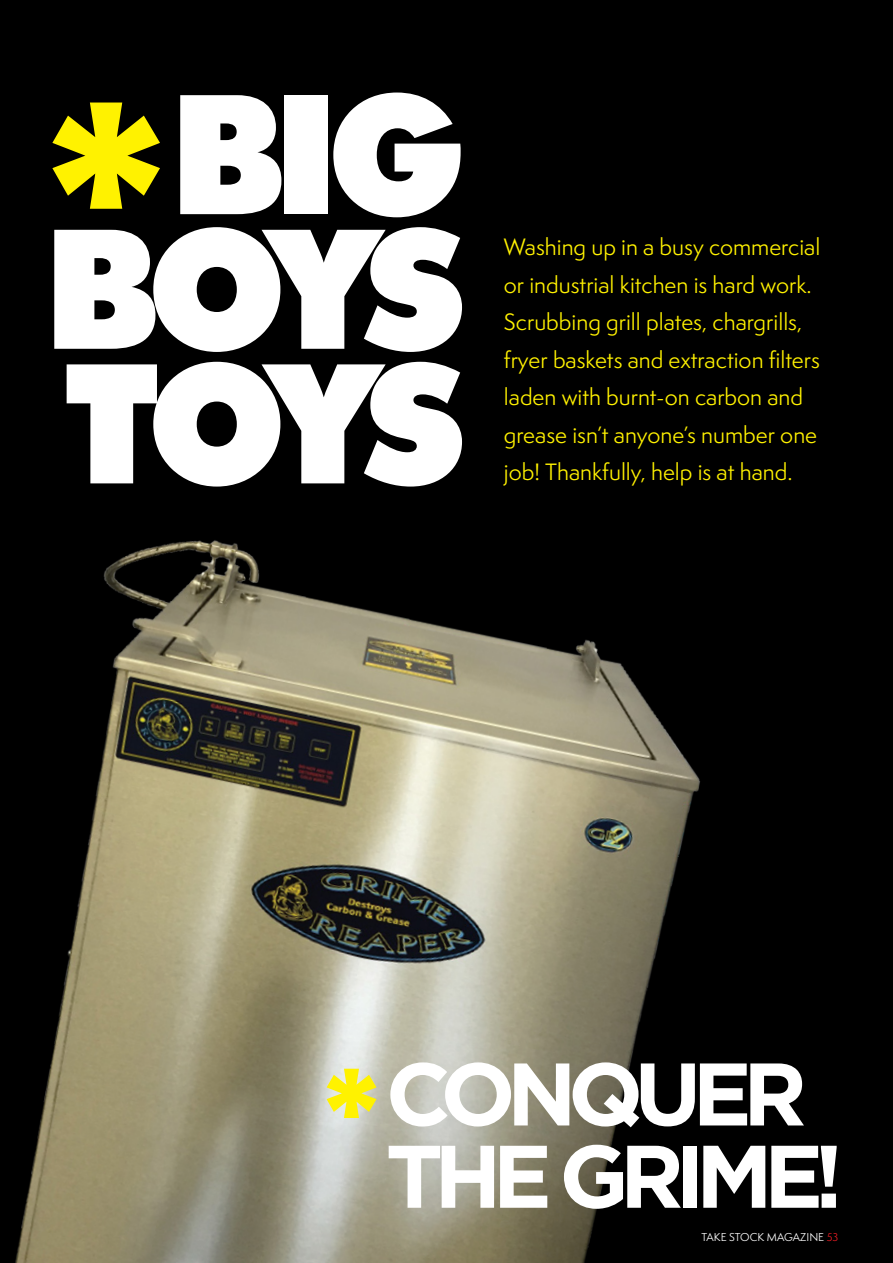
<style>
.page{position:relative;width:893px;height:1263px;background:#000}
.page>*{position:absolute;margin:0;border:0;box-sizing:border-box;transform-origin:0 0}
.t1{font:900 166.35px/134.6px "Futura BT";letter-spacing:-.08em;color:#fff;text-align:justify}
.t2{font:700 88.5px/82.2px "Gotham";letter-spacing:-.1em;color:#fff}
.t3{font:21.75px/37.5px "Semplicita Pro";color:#fff200}
.t4{font:10.5px "Semplicita Pro";color:#fff}
.s1{color:#ed1d24}
</style>
<div class="page">
<img style="left:15px;top:540px;width:685px;height:723px">
<svg style="left:327px;top:1069px;width:49px;height:49px;background:#eee856"></svg>
<svg style="left:52px;top:103px;width:108px;height:106px"></svg>
<h1 class="t1" style="left:43px;top:86px;width:424px;text-indent:126px">BIG BOYS TOYS</h1>
<p class="t3" style="left:504px;top:228px;width:318px">Washing up in a busy commercial or industrial kitchen is hard work.<br>Scrubbing grill plates, chargrills, fryer baskets and extraction filters laden with burnt-on carbon and grease isn’t anyone’s number one job! Thankfully, help is at hand.</p>
<h2 class="t2" style="left:386px;top:1052px;width:459px">CONQUER<br>THE GRIME!</h2>
<p class="t4" style="left:701px;top:1230px;width:138px">TAKE STOCK MAGAZINE <span class="s1">53</span></p>
</div>
